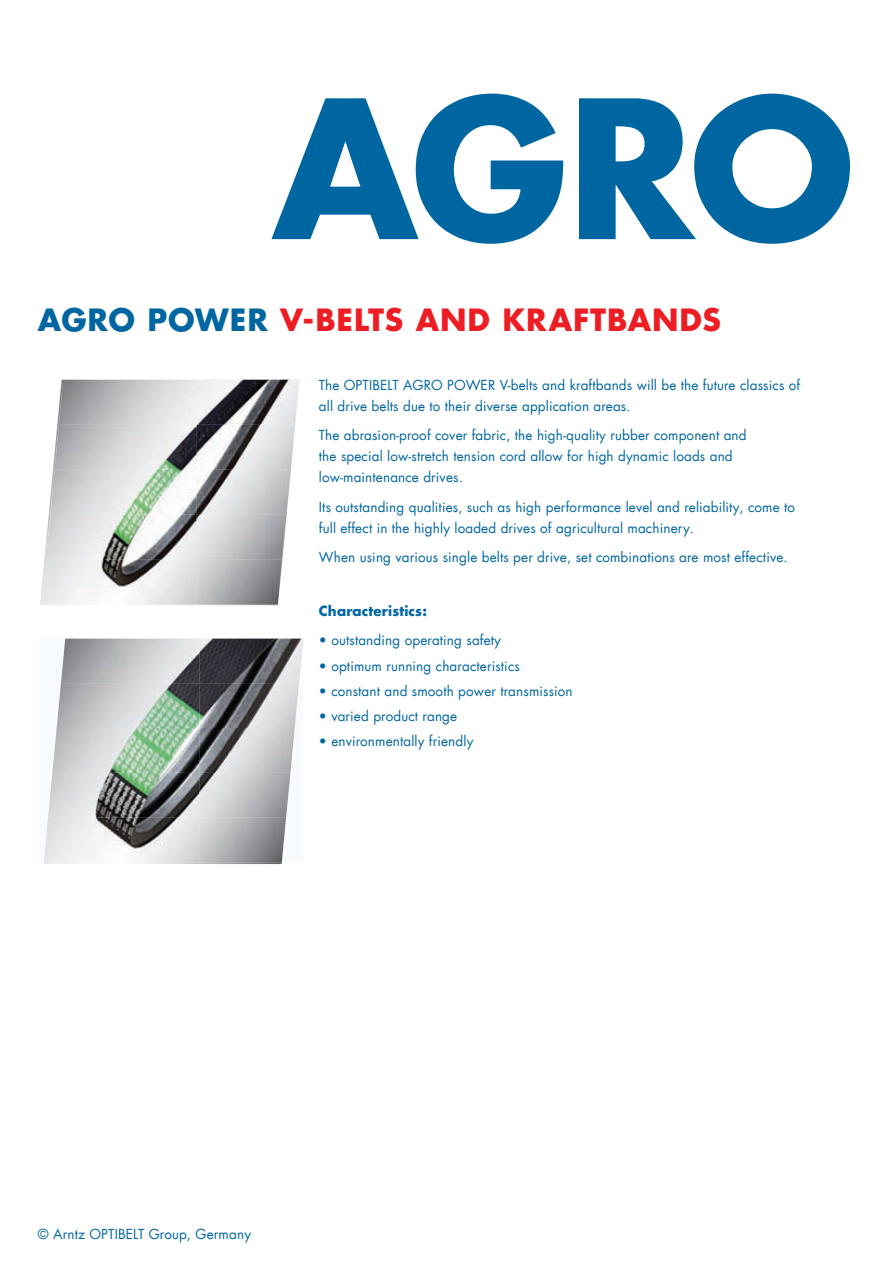
<style>
.page{position:relative;width:893px;height:1263px;background:#fff}
.page>*{position:absolute;margin:0;border:0;box-sizing:border-box;transform-origin:0 0}
.t1{font:700 186.75px "Futura Com";color:#0066a2}
.t2{font:700 30px "Futura Com";letter-spacing:.03em;color:#ed1d24}
.t3{font:13.5px/21px "Futura Com";letter-spacing:.01em;color:#0066a2}
.t4{font:700 13.5px "Futura Com";letter-spacing:.01em;color:#0066a2}
.s1{color:#0066a2}
</style>
<div class="page">
<img style="left:44px;top:450px;width:11px;height:109px">
<img style="left:40px;top:587px;width:143px;height:18px">
<img style="left:42px;top:559px;width:240px;height:45px">
<img style="left:46px;top:514px;width:241px;height:46px">
<img style="left:50px;top:469px;width:241px;height:46px">
<img style="left:55px;top:424px;width:240px;height:46px">
<img style="left:59px;top:380px;width:241px;height:45px">
<img style="left:44px;top:862px;width:238px;height:2px">
<img style="left:44px;top:818px;width:242px;height:44px">
<img style="left:48px;top:773px;width:242px;height:45px">
<img style="left:52px;top:728px;width:243px;height:45px">
<img style="left:57px;top:683px;width:242px;height:45px">
<img style="left:61px;top:639px;width:242px;height:44px">
<h1 class="t1" style="left:272px;top:25px;width:584px">AGRO</h1>
<h2 class="t2" style="left:38px;top:297px;width:685px"><span class="s1">AGRO POWER</span> V-BELTS AND KRAFTBANDS</h2>
<p class="t3" style="left:319px;top:374px;width:483px">The OPTIBELT AGRO POWER V-belts and kraftbands will be the future classics of all drive belts due to their diverse application areas.</p>
<p class="t3" style="left:319px;top:424px;width:429px">The abrasion-proof cover fabric, the high-quality rubber component and the special low-stretch tension cord allow for high dynamic loads and low-maintenance drives.</p>
<p class="t3" style="left:319px;top:496px;width:478px">Its outstanding qualities, such as high performance level and reliability, come to full effect in the highly loaded drives of agricultural machinery.</p>
<p class="t3" style="left:319px;top:546px;width:470px">When using various single belts per drive, set combinations are most effective.</p>
<p class="t4" style="left:319px;top:600px;width:110px">Characteristics:</p>
<p class="t3" style="left:319px;top:630px;width:184px">• outstanding operating safety</p>
<p class="t3" style="left:319px;top:655px;width:203px">• optimum running characteristics</p>
<p class="t3" style="left:319px;top:680px;width:255px">• constant and smooth power transmission</p>
<p class="t3" style="left:319px;top:705px;width:140px">• varied product range</p>
<p class="t3" style="left:319px;top:731px;width:156px">• environmentally friendly</p>
<p class="t3" style="left:38px;top:1223px;width:215px">© Arntz OPTIBELT Group, Germany</p>
</div>
